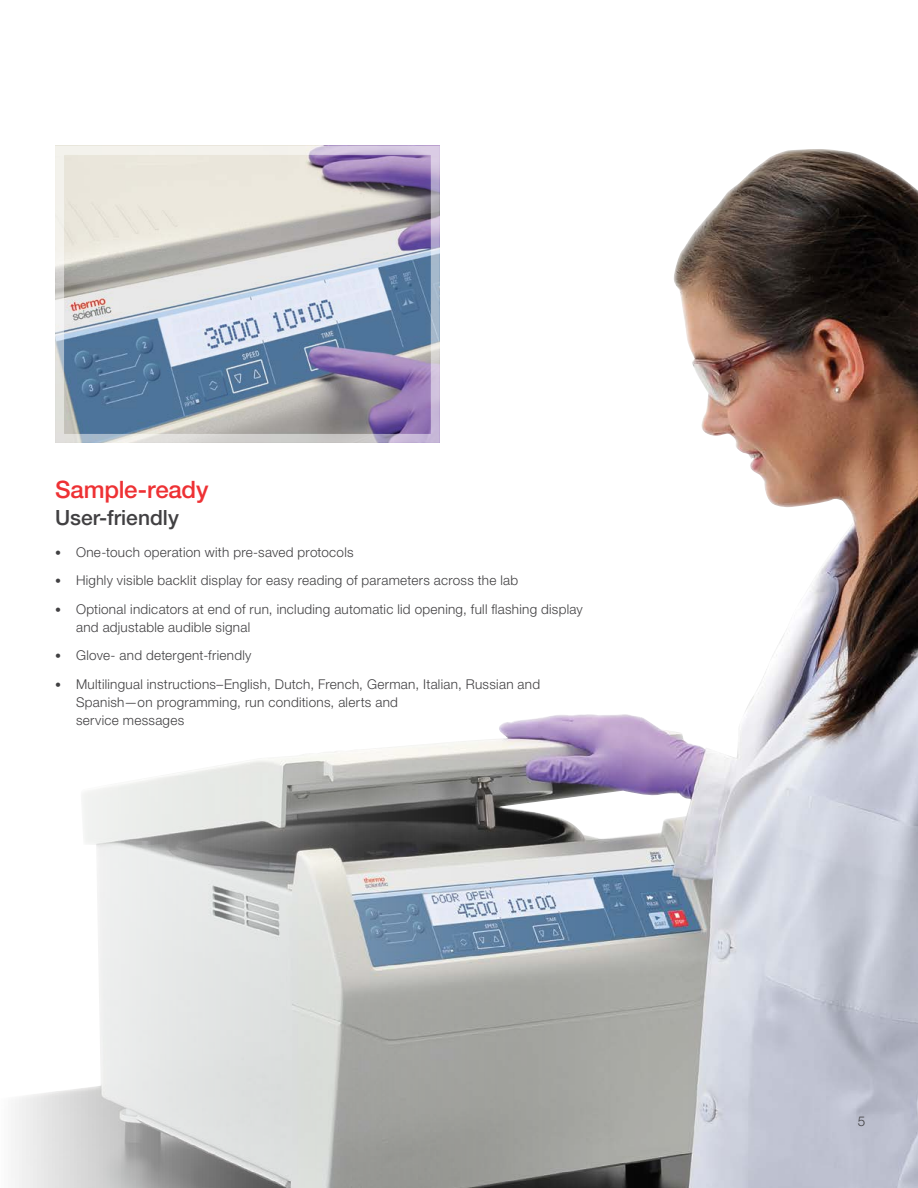
<style>
.page{position:relative;width:918px;height:1188px;background:#fff}
.page>*{position:absolute;margin:0;border:0;box-sizing:border-box;transform-origin:0 0}
.t1{font:500 24px "Helvetica Neue LTW1 G";letter-spacing:-.01em;color:#ee3134}
.t2{font:500 21px "Helvetica Neue LTW1 G";color:#414042}
.t3{font:300 13.5px/18px "Helvetica Neue LTW1 G";letter-spacing:.02em;color:#414042}
.s1{font-size:12px}
</style>
<div class="page">
<img style="left:15px;top:149px;width:903px;height:1039px">
<img style="left:65px;top:156px;width:365px;height:277px">
<div style="left:55px;top:146px;width:385px;height:297px;border:9px solid #fff"></div>
<h1 class="t1" style="left:55px;top:475px;width:155px">Sample-ready</h1>
<h2 class="t2" style="left:55px;top:505px;width:125px">User-friendly</h2>
<p class="t3" style="left:55px;top:543px;width:300px"><span class="s1">•</span> One-touch operation with pre-saved protocols</p>
<p class="t3" style="left:55px;top:571px;width:465px"><span class="s1">•</span> Highly visible backlit display for easy reading of parameters across the lab</p>
<p class="t3" style="left:76px;top:600px;width:508px;text-indent:-21px"><span class="s1">•</span> Optional indicators at end of run, including automatic lid opening, full flashing display and adjustable audible signal</p>
<p class="t3" style="left:55px;top:646px;width:198px"><span class="s1">•</span> Glove- and detergent-friendly</p>
<p class="t3" style="left:76px;top:675px;width:466px;text-indent:-21px"><span class="s1">•</span> Multilingual instructions–English, Dutch, French, German, Italian, Russian and<br>Spanish—on programming, run conditions, alerts and<br>service messages</p>
<p class="t3" style="left:858px;top:1112px;width:9px">5</p>
</div>
